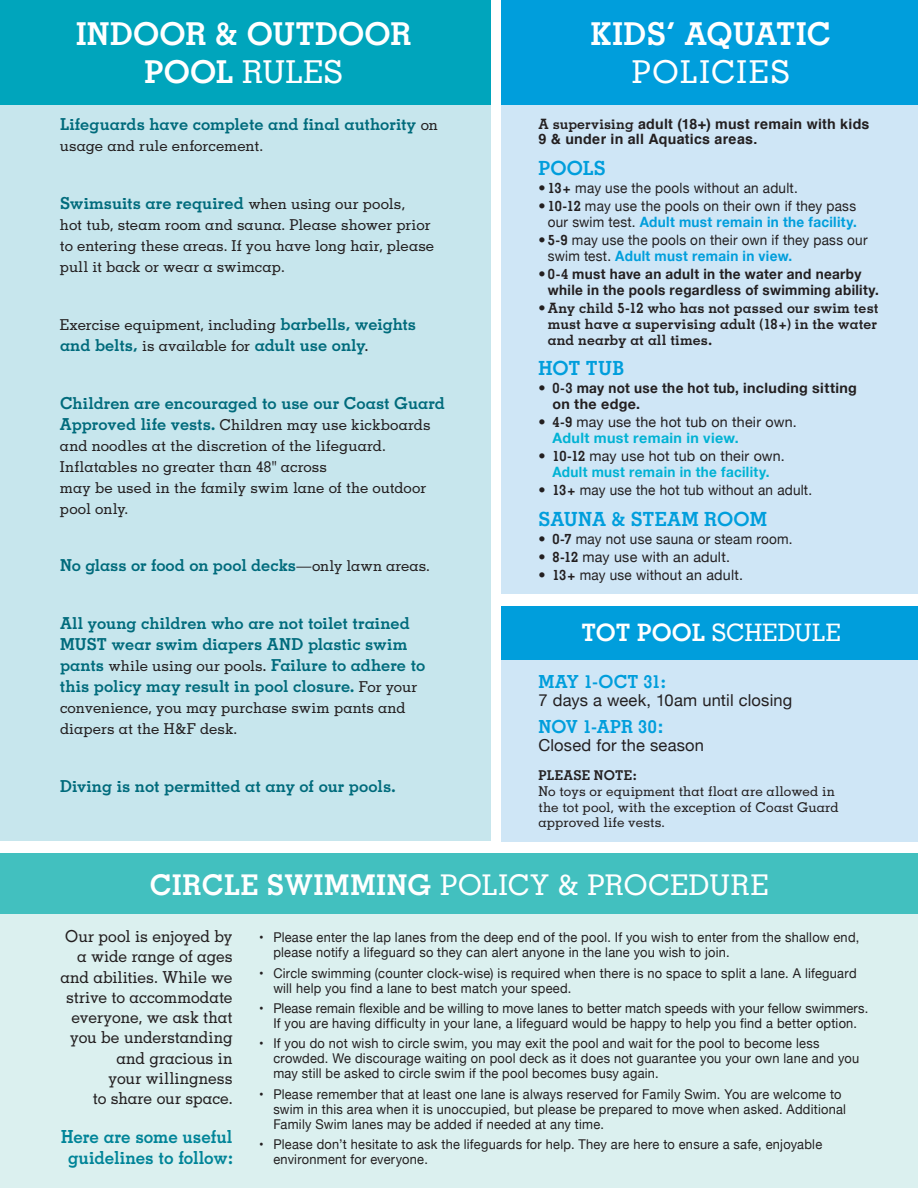
<style>
.page{position:relative;width:918px;height:1188px;background:#fff}
.page>*{position:absolute;margin:0;border:0;box-sizing:border-box;transform-origin:0 0}
.t1{font:700 31.5px/38.4px "Memphis";letter-spacing:.005em;color:#fff;text-align:center}
.t2{font:500 31.5px "Memphis";letter-spacing:.06em;color:#fff}
.t3{font:700 28.5px "Memphis";letter-spacing:.025em;color:#fff}
.t4{font:500 28.5px "Memphis";letter-spacing:.025em;color:#fff}
.t5{font:500 24px "Memphis";letter-spacing:.01em;color:#fff}
.t6{font:700 19.5px "Memphis";letter-spacing:.005em;color:#009edc}
.t7{font:700 18px/21px "Memphis";letter-spacing:-.005em;color:#008498;text-align:center;scale:.95 1}
.t8{font:700 18px "Memphis";letter-spacing:.01em;color:#009edc}
.t9{font:700 16.5px/21px "Memphis";color:#006b7c}
.t10{font:500 16.5px/20.2px "Memphis";letter-spacing:-.005em;color:#231f20;text-align:right;scale:.95 1}
.t11{font:16.5px "Helvetica Neue";letter-spacing:.01em;color:#231f20}
.t12{font:500 15px/21px "Memphis";color:#231f20}
.t13{font:14.25px/15.8px "Helvetica Neue";letter-spacing:.015em;color:#231f20;text-align:right;scale:.95 1}
.t14{font:700 14.25px/15.8px "Helvetica Neue";letter-spacing:.025em;color:#231f20;scale:.95 1}
.t15{font:700 14.25px/15.8px "Memphis";letter-spacing:.005em;color:#231f20;text-align:justify}
.t16{font:14.25px/15.8px "Helvetica Neue";letter-spacing:.015em;color:#231f20}
.t17{font:700 14.25px/15.8px "Helvetica";letter-spacing:.015em;color:#231f20}
.t18{font:700 14.25px/15.8px "Helvetica Neue";letter-spacing:.025em;color:#00b2d4;text-align:center;scale:.95 1}
.t19{font:13.5px/15px "Helvetica Neue";letter-spacing:.02em;color:#231f20;scale:.95 1}
.t20{font:500 13.5px/15.8px "Memphis";color:#231f20}
.t21{font:700 13.5px "Memphis";letter-spacing:.03em;color:#231f20}
.s1{font-weight:500}
.s2{font-weight:500;font-size:15px;color:#231f20}
.s3{font-weight:700;font-size:16.5px;color:#006b7c}
.s4{font-weight:500;color:#231f20}
.s5{font-family:"Memphis"}
.s6{font-family:"Memphis";font-weight:700}
.s7{font-weight:700;color:#009edc}
.s8{font-weight:700;color:#00b2d4}
.s9{font-family:"Memphis";color:#231f20}
.s10{font-weight:400;color:#231f20}
.s11{font-weight:700}
.s12{font-family:"Helvetica Neue"}
</style>
<div class="page">
<div style="left:0;top:18px;width:490px;height:823px;background:#c7e6ed"></div>
<div style="left:501px;top:0;width:417px;height:594px;background:#cfe6f6"></div>
<div style="left:0;top:0;width:490px;height:104px;background:#00a5bc"></div>
<div style="left:501px;top:0;width:417px;height:104px;background:#009edc"></div>
<div style="left:501px;top:606px;width:417px;height:235px;background:#cfe6f6"></div>
<div style="left:501px;top:606px;width:417px;height:54px;background:#009edc"></div>
<div style="left:0;top:905px;width:918px;height:283px;background:#dbf0ef"></div>
<div style="left:0;top:853px;width:918px;height:61px;background:#42c0bf"></div>
<h1 class="t1" style="left:76px;top:14px;width:337px">indoor &amp; Outdoor<br>Pool <span class="s1">Rules</span></h1>
<h1 class="t1" style="left:591px;top:14px;width:242px">kids’ Aquatic</h1>
<h1 class="t2" style="left:632px;top:53px;width:160px">policies</h1>
<p class="t9" style="left:60px;top:114px;width:380px">Lifeguards have complete and final authority <span class="s2">on</span></p>
<p class="t12" style="left:60px;top:135px;width:205px">usage and rule enforcement.</p>
<p class="t9" style="left:60px;top:193px;width:347px">Swimsuits are required <span class="s2">when using our pools,</span></p>
<p class="t12" style="left:60px;top:214px;width:376px">hot tub, steam room and sauna. Please shower prior to entering these areas. If you have long hair, please pull it back or wear a swimcap.</p>
<p class="t12" style="left:60px;top:314px;width:358px">Exercise equipment, including <span class="s3">barbells, weights</span></p>
<p class="t9" style="left:60px;top:334px;width:310px">and belts, <span class="s2">is available for</span> adult use only<span class="s4">.</span></p>
<p class="t9" style="left:60px;top:392px;width:387px">Children are encouraged to use our Coast Guard</p>
<p class="t12" style="left:60px;top:414px;width:372px"><span class="s3">Approved life vests.</span> Children may use kickboards and noodles at the discretion of the lifeguard.<br>Inflatables no greater than 48" across<br>may be used in the family swim lane of the outdoor pool only.</p>
<p class="t9" style="left:60px;top:555px;width:372px">No glass or food on pool decks<span class="s2">—only lawn areas.</span></p>
<p class="t9" style="left:60px;top:613px;width:367px">All young children who are not toilet trained MUST wear swim diapers AND plastic swim pants <span class="s2">while using our pools</span><span class="s4">.</span> Failure to adhere to this policy may result in pool closure. <span class="s2">For your</span></p>
<p class="t12" style="left:60px;top:697px;width:347px">convenience, you may purchase swim pants and diapers at the H&amp;F desk.</p>
<p class="t9" style="left:60px;top:775px;width:337px">Diving is not permitted at any of our pools.</p>
<p class="t17" style="left:538px;top:116px;width:333px"><span class="s5">A supervising</span> adult (18+) must remain with kids<br>9 &amp; under in all Aquatics areas.</p>
<h3 class="t6" style="left:538px;top:155px;width:67px">Pools</h3>
<p class="t13" style="left:538px;top:181px;width:274px"><span class="s6">• 13+</span> may use the pools without an adult.</p>
<p class="t13" style="left:538px;top:199px;width:337px"><span class="s6">• 10-12</span> may use the pools on their own if they pass our swim test. <span class="s7">Adult must remain in the facility.</span></p>
<p class="t13" style="left:548px;top:233px;width:338px;text-align:left;text-indent:-9px"><span class="s6">• 5-9</span> may use the pools on their own if they pass our swim test. <span class="s7">Adult must remain in view.</span></p>
<p class="t14" style="left:548px;top:267px;width:350px;text-indent:-9px"><span class="s5">• 0-4</span> must have an adult in the water and nearby while in the pools regardless of swimming ability.</p>
<p class="t15" style="left:548px;top:300px;width:332px;text-indent:-9px">• Any child 5-12 who has not passed our swim test must have a supervising adult (18+) in the water and nearby at all times.</p>
<h3 class="t6" style="left:538px;top:356px;width:87px">hot tub</h3>
<p class="t14" style="left:552px;top:381px;width:322px;text-indent:-14px"><span class="s5">• 0-3</span> may not use the hot tub, including sitting on the edge.</p>
<p class="t16" style="left:552px;top:415px;width:246px;text-indent:-14px"><span class="s6">• 4-9</span> may use the hot tub on their own.<br><span class="s8">Adult must remain in view.</span></p>
<p class="t18" style="left:538px;top:449px;width:261px"><span class="s9">• 10-12</span> <span class="s10">may use hot tub on their own.<br></span>Adult must remain in the facility.</p>
<p class="t13" style="left:538px;top:483px;width:290px"><span class="s6">• 13+</span> may use the hot tub without an adult.</p>
<h3 class="t6" style="left:538px;top:506px;width:229px">Sauna &amp; Steam Room</h3>
<p class="t13" style="left:538px;top:532px;width:269px"><span class="s6">• 0-7</span> may not use sauna or steam room.</p>
<p class="t16" style="left:538px;top:550px;width:193px"><span class="s6">• 8-12</span> may use with an adult.</p>
<p class="t13" style="left:538px;top:568px;width:217px"><span class="s6">• 13+</span> may use without an adult.</p>
<h3 class="t5" style="left:581px;top:617px;width:261px"><span class="s11">Tot pool</span> schedule</h3>
<h3 class="t8" style="left:538px;top:671px;width:129px">May 1-Oct 31:</h3>
<p class="t11" style="left:538px;top:689px;width:255px">7 days a week, 10am until closing</p>
<h3 class="t8" style="left:538px;top:715px;width:126px">Nov 1-Apr 30<span class="s12">:</span></h3>
<p class="t11" style="left:538px;top:733px;width:167px">Closed for the season</p>
<p class="t21" style="left:538px;top:767px;width:99px">Please note:</p>
<p class="t20" style="left:538px;top:783px;width:302px">No toys or equipment that float are allowed in the tot pool, with the exception of Coast Guard approved life vests.</p>
<h2 class="t3" style="left:150px;top:867px;width:459px">Circle Swimming <span class="s1">Policy &amp; Pro</span></h2>
<h2 class="t4" style="left:648px;top:867px;width:121px">cedure</h2>
<p class="t10" style="left:60px;top:926px;width:183px">Our pool is enjoyed by a wide range of ages and abilities. While we strive to accommodate everyone, we ask that you be understanding and gracious in<br>your willingness<br>to share our space.</p>
<h3 class="t7" style="left:61px;top:1126px;width:182px">Here are some useful guidelines to follow:</h3>
<p class="t19" style="left:273px;top:931px;width:618px;text-indent:-14px">• Please enter the lap lanes from the deep end of the pool. If you wish to enter from the shallow end, please notify a lifeguard so they can alert anyone in the lane you wish to join.</p>
<p class="t19" style="left:273px;top:966px;width:615px;text-indent:-14px">• Circle swimming (counter clock-wise) is required when there is no space to split a lane. A lifeguard will help you find a lane to best match your speed.</p>
<p class="t19" style="left:259px;top:1001px;width:643px;text-align:center">• Please remain flexible and be willing to move lanes to better match speeds with your fellow swimmers.<br>If you are having difficulty in your lane, a lifeguard would be happy to help you find a better option.</p>
<p class="t19" style="left:273px;top:1037px;width:618px;text-indent:-14px">• If you do not wish to circle swim, you may exit the pool and wait for the pool to become less crowded. We discourage waiting on pool deck as it does not guarantee you your own lane and you may still be asked to circle swim if the pool becomes busy again.</p>
<p class="t19" style="left:273px;top:1087px;width:604px;text-indent:-14px">• Please remember that at least one lane is always reserved for Family Swim. You are welcome to swim in this area when it is unoccupied, but please be prepared to move when asked. Additional<br>Family Swim lanes may be added if needed at any time.</p>
<p class="t19" style="left:273px;top:1138px;width:579px;text-indent:-14px">• Please don’t hesitate to ask the lifeguards for help. They are here to ensure a safe, enjoyable environment for everyone.</p>
</div>
